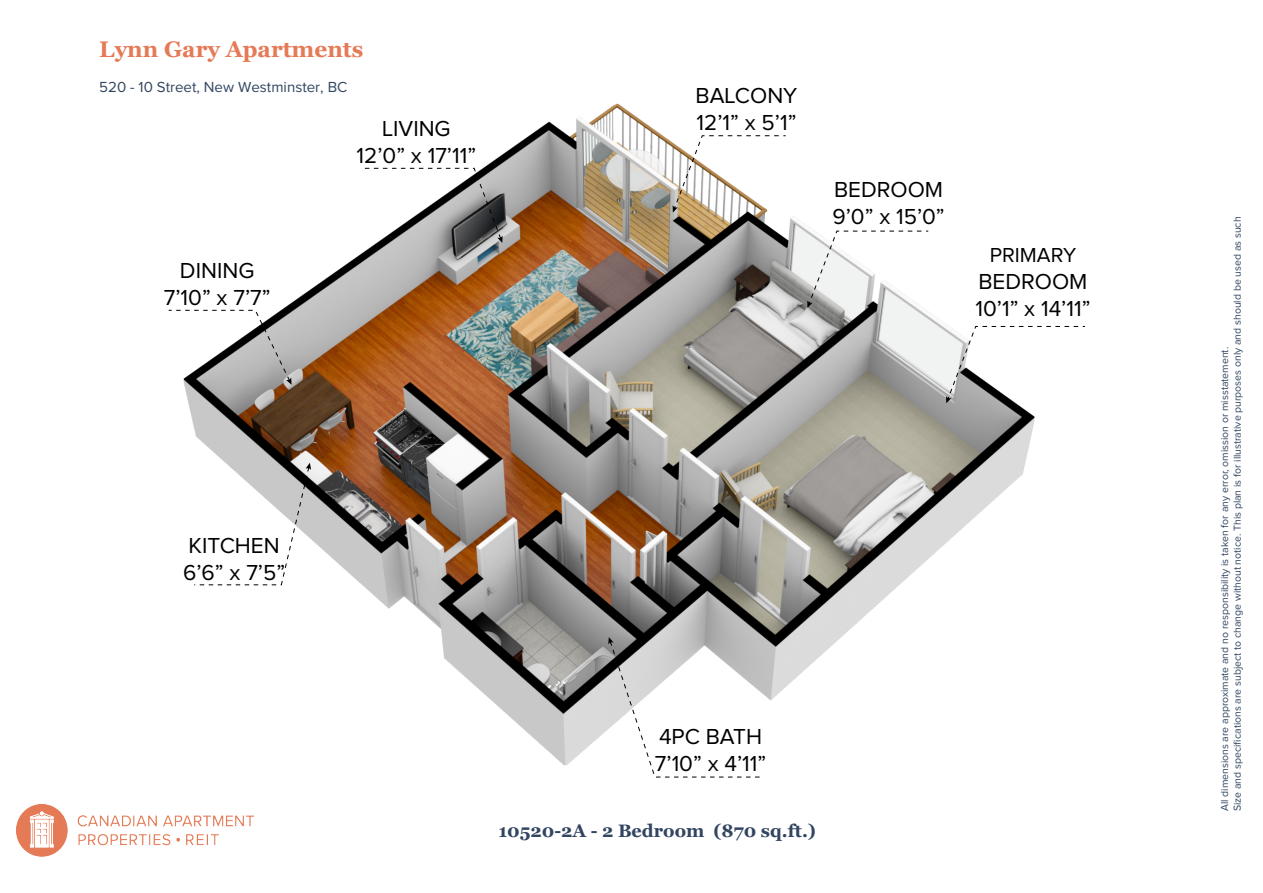
<style>
.page{position:relative;width:1263px;height:893px;background:#fff}
.page>*{position:absolute;margin:0;border:0;box-sizing:border-box;transform-origin:0 0}
.t1{font:22.5px/27px "Proxima Nova";color:#000}
.t2{font:700 22.5px "Georgia";color:#e57a56}
.t3{font:21px "Proxima Nova";color:#000}
.t4{font:700 18px "Georgia";color:#314561}
.t5{font:15.15px "Proxima Nova";color:#314561}
.t6{font:10.5px/12.6px "Proxima Nova";color:#314561}
.s1{font-style:inherit}
</style>
<div class="page">
<img style="left:168px;top:103px;width:867px;height:663px">
<img style="left:16px;top:804px;width:238px;height:52px">
<svg style="left:946px;top:326px;width:139px;height:77px"></svg>
<svg style="left:807px;top:230px;width:121px;height:78px"></svg>
<svg style="left:673px;top:135px;width:113px;height:78px"></svg>
<svg style="left:362px;top:168px;width:141px;height:75px"></svg>
<svg style="left:168px;top:310px;width:124px;height:75px"></svg>
<svg style="left:193px;top:463px;width:118px;height:123px"></svg>
<svg style="left:608px;top:637px;width:156px;height:141px"></svg>
<h1 class="t2" style="left:99px;top:35px;width:266px">Lynn Gary Apartments</h1>
<h3 class="t5" style="left:99px;top:76px;width:250px">520 - 10 Street, New Westminster, BC</h3>
<h1 class="t1" style="left:164px;top:257px;width:108px;text-align:center">DINING<br>7’10” x 7’7”</h1>
<h1 class="t1" style="left:357px;top:116px;width:121px;text-align:center">LIVING<br>12’0” x 17’11”</h1>
<h1 class="t1" style="left:696px;top:83px;width:103px">BALCONY<br>12’1” x 5’1”</h1>
<h1 class="t1" style="left:832px;top:177px;width:114px">BEDROOM<br>9’0” x 15’0”</h1>
<h2 class="t3" style="left:990px;top:246px;width:88px">PRIMARY</h2>
<h1 class="t1" style="left:975px;top:269px;width:116px">BEDROOM<br>10’1” x 14’11”</h1>
<h1 class="t1" style="left:183px;top:532px;width:103px">KITCHEN<br>6’6” x 7’5”</h1>
<h1 class="t1" style="left:655px;top:724px;width:113px">4PC BATH<br>7’10” x 4’11”</h1>
<h3 class="t4" style="left:498px;top:820px;width:319px"><span class="s1">10520-2A -</span> 2 Bedroom <span class="s1">(</span>870 sq.ft<span class="s1">.)</span></h3>
<p class="t6" style="left:1219px;top:811px;width:596px;rotate:-90deg">All dimensions are approximate and no responsibility is taken for any error, omission or misstatement.<br>Size and specifications are subject to change without notice. This plan is for illustrative purposes only and should be used as such</p>
</div>
